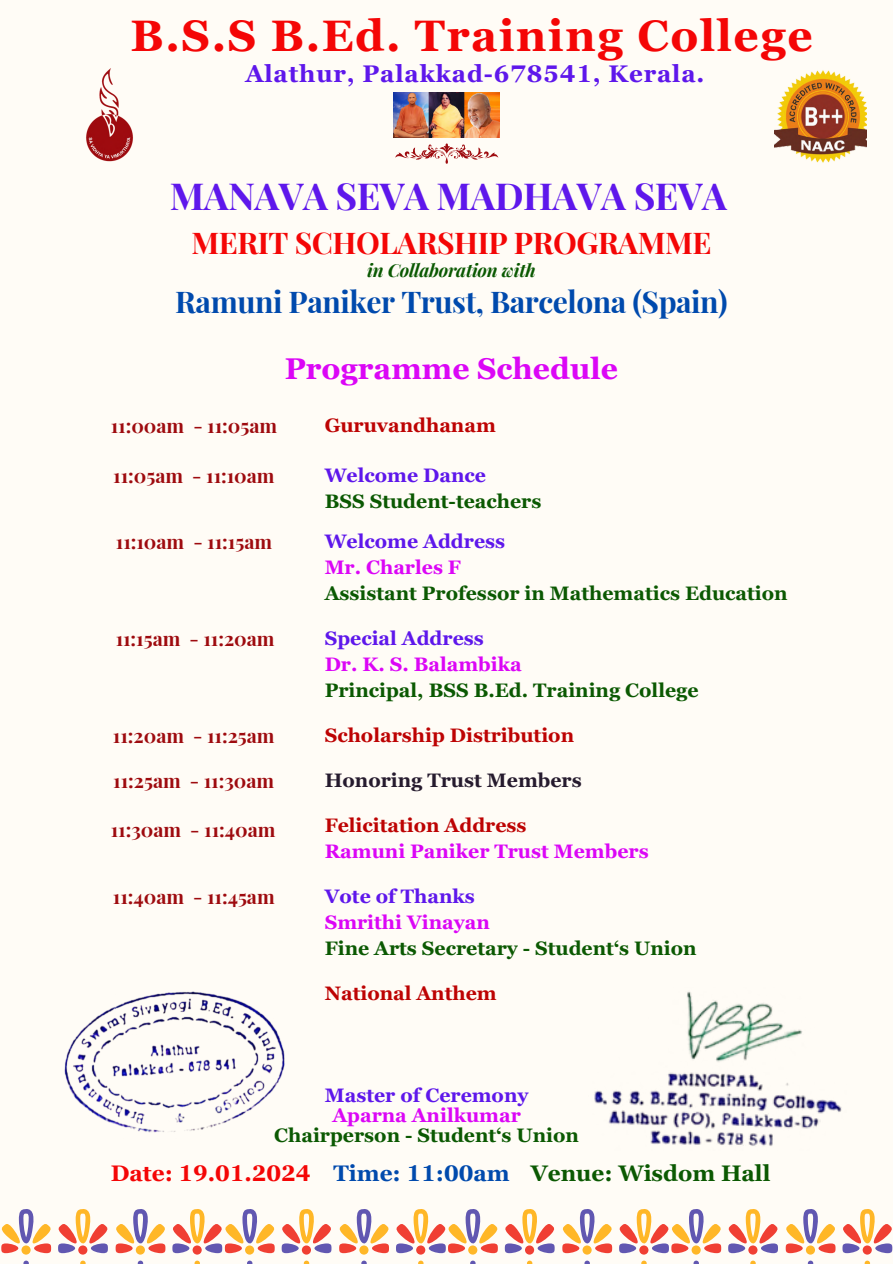
<style>
.page{position:relative;width:893px;height:1264px;background:#fff}
.page>*{position:absolute;margin:0;border:0;box-sizing:border-box;transform-origin:0 0}
.t1{font:700 44.1px "Georgia Pro";letter-spacing:.035em;color:#f40606}
.t2{font:700 37.35px "Playfair Display";letter-spacing:-.015em;color:#5e17eb}
.t3{font:700 30px "Playfair Display";letter-spacing:-.015em;color:#004aad}
.t4{font:700 30px "Playfair Display";letter-spacing:-.015em;color:#f40606}
.t5{font:700 30px "Georgia Pro";color:#db06f6}
.t6{font:700 24px "Georgia Pro";letter-spacing:.035em;color:#5e17eb}
.t7{font:700 22.5px "Georgia Pro";color:#0b5902}
.t8{font:700 22.5px "Georgia Pro";color:#f40606}
.t9{font:700 22.5px "Georgia Pro";color:#004aad}
.t10{font:700 19.5px "Georgia Pro";color:#0b5902}
.t11{font:700 19.5px "Playfair Display";color:#9e0b0f}
.t12{font:700 19.5px "Georgia Pro";color:#db06f6}
.t13{font:700 19.5px "Georgia Pro";color:#bd0303}
.t14{font:700 19.5px "Georgia Pro";color:#5e17eb}
.t15{font:700 19.5px "Georgia Pro";color:#261b2e}
.t16{font:italic 700 18px "Playfair Display";letter-spacing:-.015em;color:#0b5902}
</style>
<div class="page">
<div style="left:0;top:0;width:892px;height:1263px;background:#fffcf6"></div>
<svg style="left:395px;top:143px;width:103px;height:21px"></svg>
<img style="left:86px;top:68px;width:47px;height:94px">
<img style="left:774px;top:70px;width:92px;height:93px">
<img style="left:393px;top:92px;width:107px;height:45px">
<svg style="left:194px;top:1260px;width:6px;height:3px"></svg>
<div style="left:192px;top:1245px;width:10px;height:9px;background:#f03f33;border-radius:50%"></div>
<div style="left:172px;top:1243px;width:17px;height:10px;background:#6157b1;border-radius:5px"></div>
<div style="left:205px;top:1243px;width:17px;height:10px;background:#6157b1;border-radius:5px"></div>
<svg style="left:138px;top:1260px;width:5px;height:3px"></svg>
<div style="left:136px;top:1245px;width:9px;height:9px;background:#ffb727;border-radius:50%"></div>
<div style="left:115px;top:1243px;width:18px;height:10px;background:#f03f33;border-radius:5px"></div>
<div style="left:148px;top:1243px;width:17px;height:10px;background:#f03f33;border-radius:5px"></div>
<svg style="left:80px;top:1260px;width:6px;height:3px"></svg>
<div style="left:78px;top:1245px;width:9px;height:9px;background:#f03f33;border-radius:50%"></div>
<div style="left:58px;top:1243px;width:17px;height:10px;background:#6157b1;border-radius:5px"></div>
<div style="left:91px;top:1243px;width:17px;height:10px;background:#6157b1;border-radius:5px"></div>
<svg style="left:23px;top:1260px;width:6px;height:3px"></svg>
<div style="left:21px;top:1245px;width:10px;height:9px;background:#ffb727;border-radius:50%"></div>
<div style="left:1px;top:1243px;width:17px;height:10px;background:#f03f33;border-radius:5px"></div>
<div style="left:34px;top:1243px;width:17px;height:10px;background:#f03f33;border-radius:5px"></div>
<svg style="left:418px;top:1260px;width:5px;height:3px"></svg>
<div style="left:416px;top:1245px;width:9px;height:9px;background:#f03f33;border-radius:50%"></div>
<div style="left:396px;top:1243px;width:17px;height:10px;background:#6157b1;border-radius:5px"></div>
<div style="left:429px;top:1243px;width:17px;height:10px;background:#6157b1;border-radius:5px"></div>
<svg style="left:361px;top:1260px;width:6px;height:3px"></svg>
<div style="left:359px;top:1245px;width:9px;height:9px;background:#ffb727;border-radius:50%"></div>
<div style="left:339px;top:1243px;width:17px;height:10px;background:#f03f33;border-radius:5px"></div>
<div style="left:372px;top:1243px;width:17px;height:10px;background:#f03f33;border-radius:5px"></div>
<svg style="left:304px;top:1260px;width:5px;height:3px"></svg>
<div style="left:302px;top:1245px;width:9px;height:9px;background:#f03f33;border-radius:50%"></div>
<div style="left:281px;top:1243px;width:18px;height:10px;background:#6157b1;border-radius:5px"></div>
<div style="left:314px;top:1243px;width:17px;height:10px;background:#6157b1;border-radius:5px"></div>
<svg style="left:247px;top:1260px;width:5px;height:3px"></svg>
<div style="left:245px;top:1245px;width:9px;height:9px;background:#ffb727;border-radius:50%"></div>
<svg style="left:1px;top:1209px;width:331px;height:38px"></svg>
<div style="left:225px;top:1243px;width:17px;height:10px;background:#f03f33;border-radius:5px"></div>
<div style="left:258px;top:1243px;width:17px;height:10px;background:#f03f33;border-radius:5px"></div>
<svg style="left:641px;top:1260px;width:5px;height:3px"></svg>
<div style="left:639px;top:1245px;width:9px;height:9px;background:#f03f33;border-radius:50%"></div>
<div style="left:619px;top:1243px;width:17px;height:10px;background:#6157b1;border-radius:5px"></div>
<div style="left:652px;top:1243px;width:17px;height:10px;background:#6157b1;border-radius:5px"></div>
<svg style="left:584px;top:1260px;width:6px;height:3px"></svg>
<div style="left:582px;top:1245px;width:9px;height:9px;background:#ffb727;border-radius:50%"></div>
<div style="left:562px;top:1243px;width:17px;height:10px;background:#f03f33;border-radius:5px"></div>
<div style="left:595px;top:1243px;width:17px;height:10px;background:#f03f33;border-radius:5px"></div>
<svg style="left:527px;top:1260px;width:5px;height:3px"></svg>
<div style="left:525px;top:1245px;width:9px;height:9px;background:#f03f33;border-radius:50%"></div>
<div style="left:504px;top:1243px;width:18px;height:10px;background:#6157b1;border-radius:5px"></div>
<div style="left:537px;top:1243px;width:17px;height:10px;background:#6157b1;border-radius:5px"></div>
<svg style="left:470px;top:1260px;width:5px;height:3px"></svg>
<div style="left:468px;top:1245px;width:9px;height:9px;background:#ffb727;border-radius:50%"></div>
<svg style="left:339px;top:1209px;width:216px;height:38px"></svg>
<div style="left:448px;top:1243px;width:17px;height:10px;background:#f03f33;border-radius:5px"></div>
<div style="left:481px;top:1243px;width:17px;height:10px;background:#f03f33;border-radius:5px"></div>
<svg style="left:864px;top:1260px;width:6px;height:3px"></svg>
<div style="left:862px;top:1245px;width:9px;height:9px;background:#f03f33;border-radius:50%"></div>
<div style="left:842px;top:1243px;width:17px;height:10px;background:#6157b1;border-radius:5px"></div>
<div style="left:875px;top:1243px;width:17px;height:10px;background:#6157b1;border-radius:5px"></div>
<svg style="left:808px;top:1260px;width:5px;height:3px"></svg>
<div style="left:805px;top:1245px;width:10px;height:9px;background:#ffb727;border-radius:50%"></div>
<div style="left:785px;top:1243px;width:17px;height:10px;background:#f03f33;border-radius:5px"></div>
<div style="left:818px;top:1243px;width:17px;height:10px;background:#f03f33;border-radius:5px"></div>
<svg style="left:750px;top:1260px;width:5px;height:3px"></svg>
<div style="left:748px;top:1245px;width:9px;height:9px;background:#f03f33;border-radius:50%"></div>
<div style="left:728px;top:1243px;width:17px;height:10px;background:#6157b1;border-radius:5px"></div>
<div style="left:761px;top:1243px;width:17px;height:10px;background:#6157b1;border-radius:5px"></div>
<svg style="left:693px;top:1260px;width:6px;height:3px"></svg>
<div style="left:691px;top:1245px;width:9px;height:9px;background:#ffb727;border-radius:50%"></div>
<svg style="left:562px;top:1209px;width:330px;height:38px"></svg>
<div style="left:671px;top:1243px;width:17px;height:10px;background:#f03f33;border-radius:5px"></div>
<div style="left:704px;top:1243px;width:17px;height:10px;background:#f03f33;border-radius:5px"></div>
<img style="left:594px;top:991px;width:248px;height:155px">
<img style="left:64px;top:991px;width:221px;height:142px">
<p class="t1" style="left:131px;top:11px;width:683px">B.S.S B.Ed. Training College</p>
<p class="t6" style="left:245px;top:60px;width:460px">Alathur, Palakkad-678541, Kerala.</p>
<h1 class="t2" style="left:170px;top:169px;width:559px">MANAVA SEVA MADHAVA SEVA</h1>
<h3 class="t4" style="left:191px;top:221px;width:521px">MERIT SCHOLARSHIP PROGRAMME</h3>
<h3 class="t16" style="left:367px;top:258px;width:170px">in Collaboration with</h3>
<h3 class="t3" style="left:175px;top:281px;width:554px">Ramuni Paniker Trust, Barcelona (Spain)</h3>
<p class="t5" style="left:285px;top:352px;width:334px">Programme Schedule</p>
<h2 class="t11" style="left:111px;top:412px;width:168px">11:00am - 11:05am</h2>
<p class="t13" style="left:324px;top:414px;width:173px">Guruvandhanam</p>
<p class="t11" style="left:113px;top:461px;width:163px">11:05am - 11:10am</p>
<p class="t14" style="left:324px;top:464px;width:163px">Welcome Dance</p>
<p class="t10" style="left:324px;top:489px;width:218px">BSS Student-teachers</p>
<p class="t11" style="left:116px;top:528px;width:158px">11:10am - 11:15am</p>
<p class="t14" style="left:324px;top:530px;width:182px">Welcome Address</p>
<p class="t12" style="left:324px;top:556px;width:138px">Mr. Charles F</p>
<p class="t10" style="left:324px;top:582px;width:464px">Assistant Professor in Mathematics Education</p>
<h2 class="t11" style="left:116px;top:624px;width:160px">11:15am - 11:20am</h2>
<p class="t14" style="left:324px;top:627px;width:161px">Special Address</p>
<p class="t12" style="left:324px;top:652px;width:198px">Dr. K. S. Balambika</p>
<p class="t10" style="left:324px;top:678px;width:375px">Principal, BSS B.Ed. Training College</p>
<p class="t11" style="left:113px;top:721px;width:163px">11:20am - 11:25am</p>
<p class="t13" style="left:324px;top:723px;width:251px">Scholarship Distribution</p>
<p class="t11" style="left:113px;top:766px;width:162px">11:25am - 11:30am</p>
<p class="t15" style="left:324px;top:768px;width:258px">Honoring Trust Members</p>
<p class="t13" style="left:324px;top:814px;width:203px">Felicitation Address</p>
<p class="t12" style="left:324px;top:839px;width:325px">Ramuni Paniker Trust Members</p>
<p class="t11" style="left:111px;top:816px;width:166px">11:30am - 11:40am</p>
<p class="t11" style="left:113px;top:882px;width:163px">11:40am - 11:45am</p>
<p class="t14" style="left:324px;top:884px;width:152px">Vote of Thanks</p>
<p class="t12" style="left:324px;top:910px;width:167px">Smrithi Vinayan</p>
<p class="t10" style="left:324px;top:936px;width:373px">Fine Arts Secretary - Student‘s Union</p>
<p class="t13" style="left:324px;top:981px;width:173px">National Anthem</p>
<p class="t14" style="left:325px;top:1084px;width:205px">Master of Ceremony</p>
<h3 class="t12" style="left:332px;top:1104px;width:190px">Aparna Anilkumar</h3>
<h3 class="t10" style="left:274px;top:1124px;width:306px">Chairperson - Student‘s Union</h3>
<p class="t8" style="left:111px;top:1160px;width:201px">Date: 19.01.2024</p>
<p class="t9" style="left:333px;top:1160px;width:178px">Time: 11:00am</p>
<p class="t7" style="left:530px;top:1160px;width:241px">Venue: Wisdom Hall</p>
</div>
